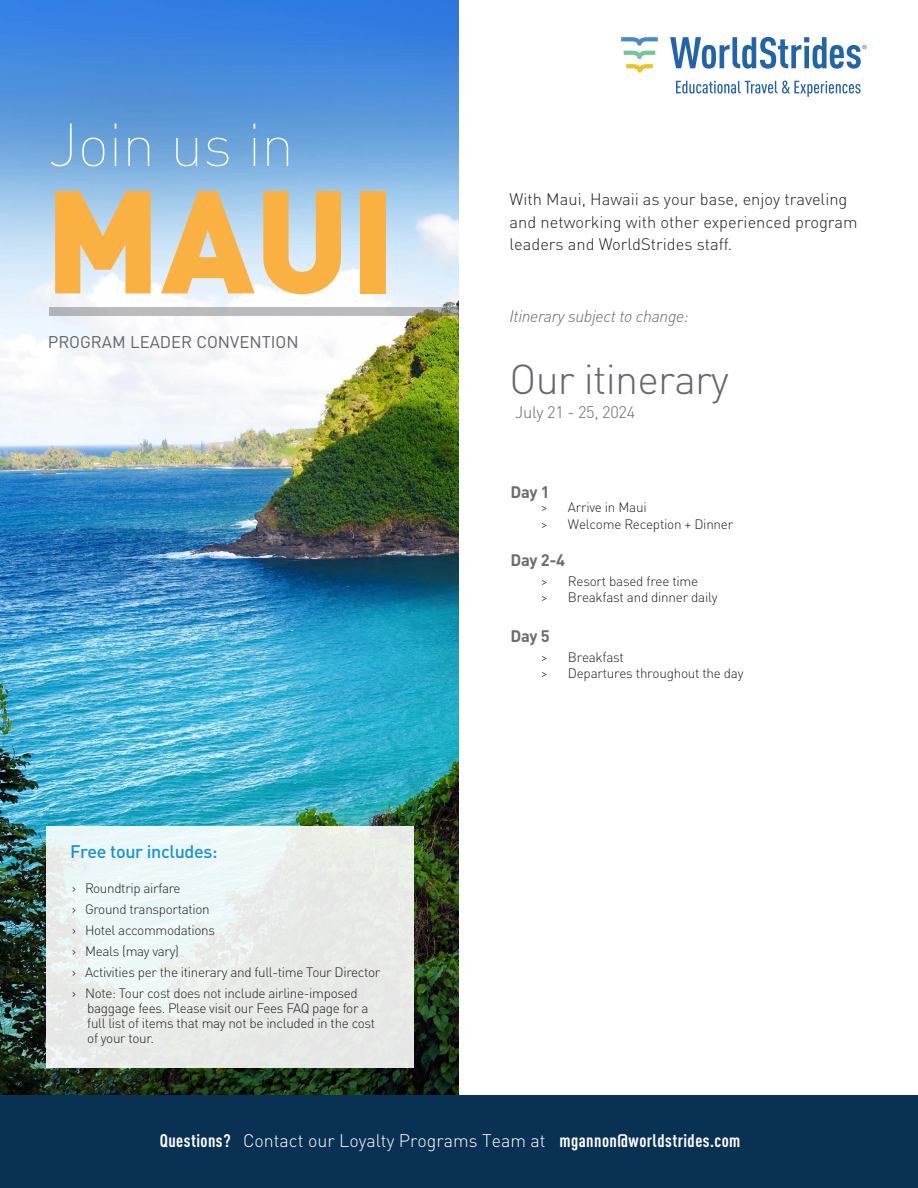
<style>
.page{position:relative;width:918px;height:1188px;background:#fff}
.page>*{position:absolute;margin:0;border:0;box-sizing:border-box;transform-origin:0 0}
.t1{font:900 143.7px "DIN Pro";color:#fbb142}
.t2{font:100 59.7px "DIN Pro";color:#fff}
.t3{font:300 41.25px "DIN Pro";letter-spacing:-.02em;color:#66676c}
.t4{font:700 condensed 18px "DIN Pro";letter-spacing:.025em;color:#fff}
.t5{font:500 18px "DIN Pro";letter-spacing:-.02em;color:#1694d3}
.t6{font:16.8px "DIN Pro";color:#636366}
.t7{font:300 16.5px/22.5px "DIN Pro";color:#231f20}
.t8{font:italic 300 16.5px "DIN Pro";letter-spacing:-.02em;color:#66676c}
.t9{font:300 16.5px "DIN Pro";letter-spacing:-.02em;color:#66676c}
.t10{font:700 16.5px "DIN Pro";letter-spacing:-.02em;color:#6c6d70}
.t11{font:300 13.5px/21px "DIN Pro";letter-spacing:-.025em;color:#231f20}
.s1{font-weight:300;font-stretch:normal}
</style>
<div class="page">
<img style="left:0;top:0;width:458px;height:1095px">
<div style="left:46px;top:826px;width:368px;height:241px;background:linear-gradient(to right,#ecf4f4,#e7e9e5)"></div>
<svg style="left:49px;top:307px;width:409px;height:9px;background:#b4b5b5"></svg>
<svg style="left:621px;top:37px;width:37px;height:35px"></svg>
<svg style="left:676px;top:81px;width:185px;height:16px"></svg>
<svg style="left:670px;top:37px;width:197px;height:32px"></svg>
<div style="left:0;top:1095px;width:918px;height:93px;background:#093153"></div>
<h2 class="t2" style="left:49px;top:103px;width:247px">Join us in</h2>
<h1 class="t1" style="left:45px;top:126px;width:352px">MAUI</h1>
<p class="t6" style="left:48px;top:329px;width:252px">PROGRAM LEADER CONVENTION</p>
<h3 class="t5" style="left:70px;top:838px;width:149px">Free tour includes:</h3>
<p class="t11" style="left:72px;top:877px;width:310px">› Roundtrip airfare<br>› Ground transportation<br>› Hotel accommodations<br>› Meals (may vary)<br>› Activities per the itinerary and full-time Tour Director › Note: Tour cost does not include airline-imposed</p>
<p class="t11" style="left:87px;top:1000px;width:289px;line-height:15px">baggage fees. Please visit our Fees FAQ page for a full list of items that may not be included in the cost of your tour.</p>
<p class="t7" style="left:510px;top:187px;width:350px">With Maui, Hawaii as your base, enjoy traveling and networking with other experienced program leaders and WorldStrides staff.</p>
<p class="t8" style="left:510px;top:304px;width:181px">Itinerary subject to change:</p>
<h3 class="t3" style="left:510px;top:348px;width:221px">Our itinerary</h3>
<p class="t9" style="left:515px;top:399px;width:121px">July 21 - 25, 2024</p>
<p class="t10" style="left:511px;top:480px;width:41px">Day 1</p>
<p class="t11" style="left:541px;top:499px;width:194px;line-height:16.2px">&gt; Arrive in Maui<br>&gt; Welcome Reception + Dinner</p>
<p class="t10" style="left:511px;top:547px;width:56px">Day 2-4</p>
<p class="t11" style="left:541px;top:572px;width:178px;line-height:16.2px">&gt; Resort based free time<br>&gt; Breakfast and dinner daily</p>
<p class="t10" style="left:511px;top:623px;width:41px">Day 5</p>
<p class="t11" style="left:541px;top:648px;width:204px;line-height:16.2px">&gt; Breakfast<br>&gt; Departures throughout the day</p>
<h3 class="t4" style="left:160px;top:1127px;width:582px">Questions? <span class="s1">Contact our Loyalty Programs Team at</span> mgannon@worldstrides.com</h3>
</div>
